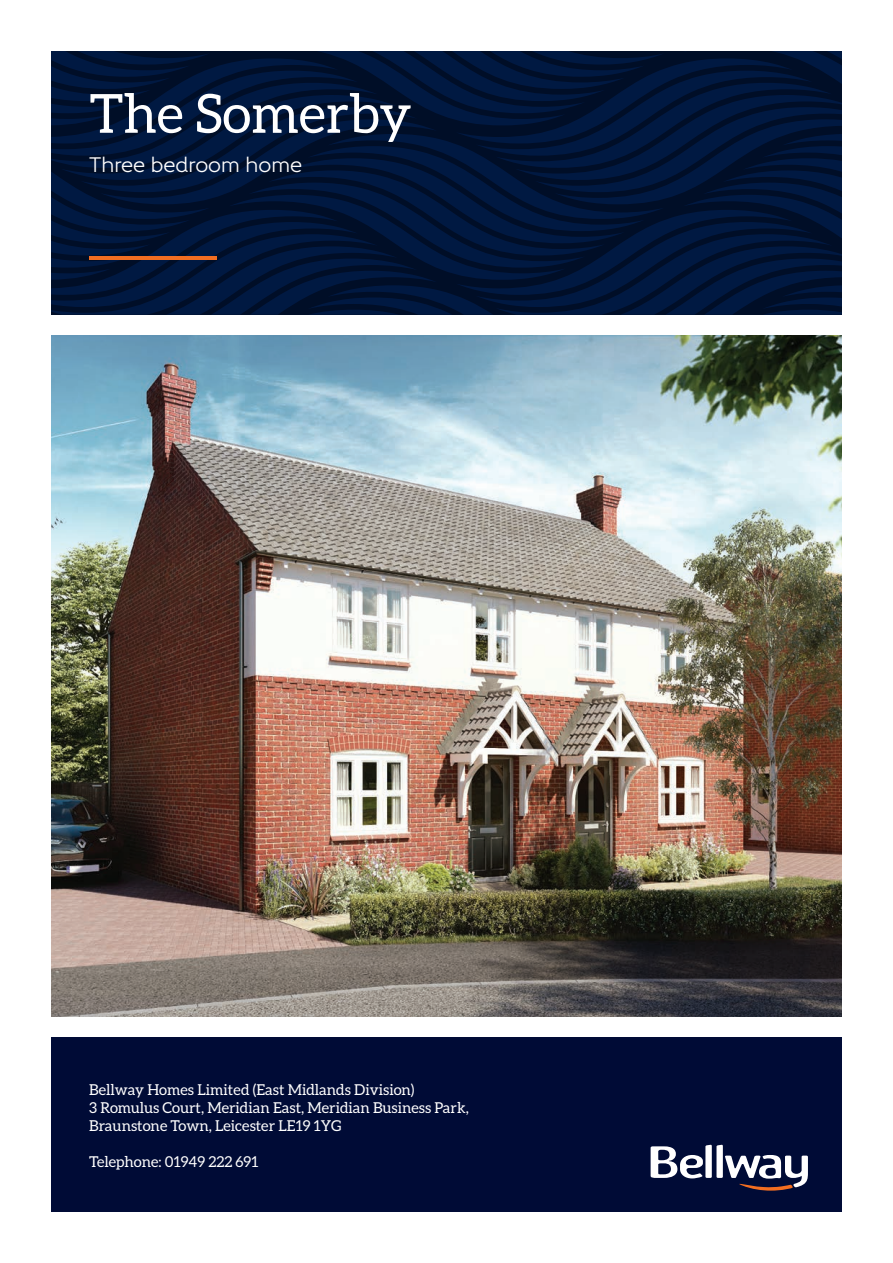
<style>
.page{position:relative;width:893px;height:1263px;background:#fff}
.page>*{position:absolute;margin:0;border:0;box-sizing:border-box;transform-origin:0 0}
.t1{font:54px "Aleo";color:#fff}
.t2{font:21px "Gentleman 500";color:#fff}
.t3{font:15px "Aleo";color:#fff}
</style>
<div class="page">
<svg style="left:51px;top:51px;width:791px;height:264px;background:#001436"></svg>
<div style="left:51px;top:1037px;width:791px;height:175px;background:#000b36"></div>
<hr style="left:89px;top:257px;width:128px;height:3px;background:#f36e21">
<svg style="left:651px;top:1145px;width:157px;height:45px"></svg>
<img style="left:51px;top:336px;width:791px;height:680px">
<p class="t1" style="left:89px;top:83px;width:324px">The Somerby</p>
<p class="t2" style="left:89px;top:152px;width:214px">Three bedroom home</p>
<p class="t3" style="left:89px;top:1081px;width:327px">Bellway Homes Limited (East Midlands Division)</p>
<p class="t3" style="left:89px;top:1099px;width:381px">3 Romulus Court, Meridian East, Meridian Business Park,</p>
<p class="t3" style="left:89px;top:1117px;width:254px">Braunstone Town, Leicester LE19 1YG</p>
<p class="t3" style="left:89px;top:1153px;width:171px">Telephone: 01949 222 691</p>
</div>
